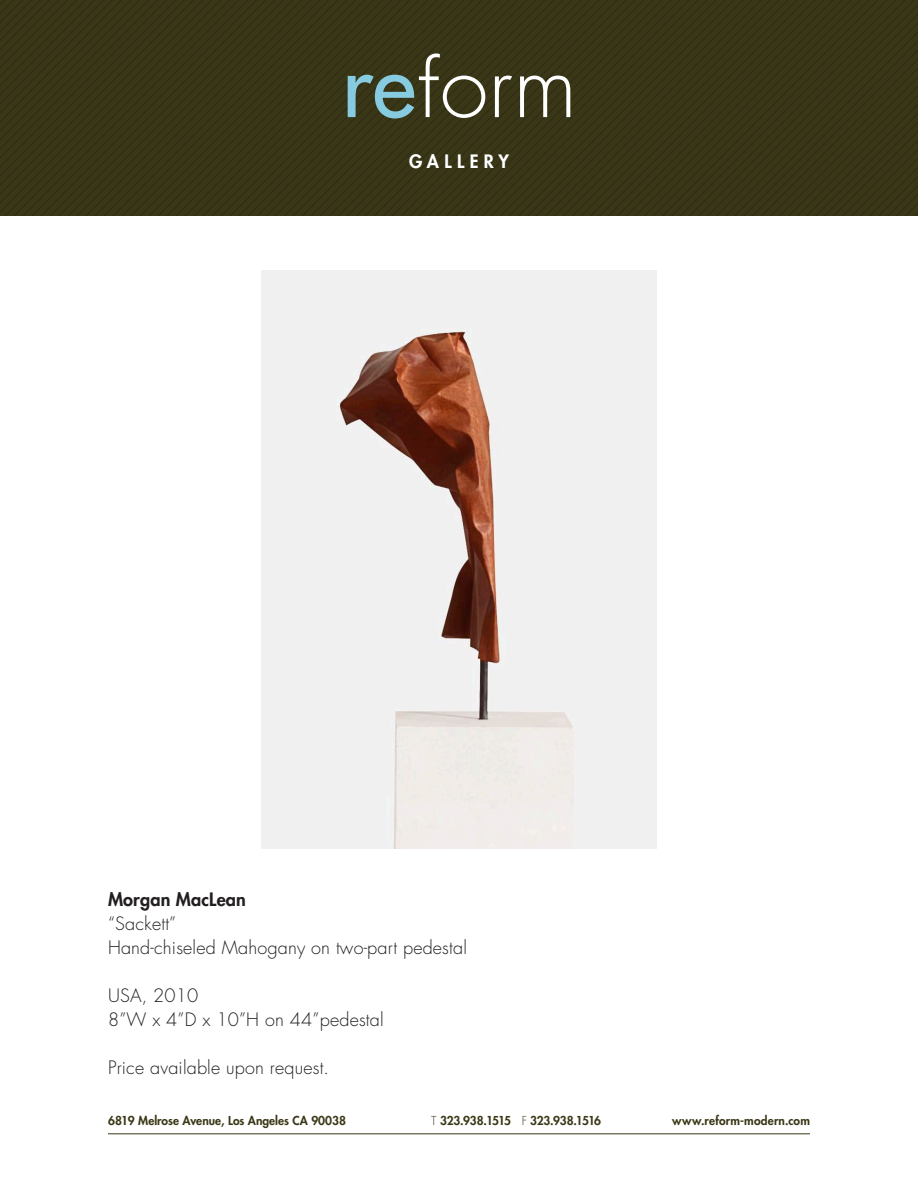
<style>
.page{position:relative;width:918px;height:1188px;background:#fff}
.page>*{position:absolute;margin:0;border:0;box-sizing:border-box;transform-origin:0 0}
.t1{font:300 18px "Futura Std";letter-spacing:.01em;color:#231f20}
.t2{font:800 18px "Futura Std";letter-spacing:.01em;color:#231f20}
.t3{font:800 18px "Futura Std";letter-spacing:.3em;color:#fff}
.t4{font:800 12px "Futura Std";color:#3b3817}
.t5{font:800 12px "Futura Std";letter-spacing:-.02em;color:#3b3817}
.s1{font-weight:300}
</style>
<div class="page">
<img style="left:0;top:0;width:918px;height:216px">
<svg style="left:348px;top:53px;width:222px;height:66px;background:#565a45"></svg>
<hr style="left:108px;top:1134px;width:702px;height:1px;background:#3b3817">
<img style="left:261px;top:270px;width:396px;height:578px">
<p class="t3" style="left:409px;top:150px;width:101px">GALLERY</p>
<p class="t2" style="left:108px;top:888px;width:140px">Morgan MacLean</p>
<p class="t1" style="left:108px;top:912px;width:70px">“Sackett”</p>
<p class="t1" style="left:108px;top:936px;width:361px">Hand-chiseled Mahogany on two-part pedestal</p>
<p class="t1" style="left:108px;top:984px;width:92px">USA, 2010</p>
<p class="t1" style="left:108px;top:1008px;width:277px">8”W x 4”D x 10”H on 44”pedestal</p>
<p class="t1" style="left:108px;top:1056px;width:223px">Price available upon request.</p>
<p class="t4" style="left:108px;top:1113px;width:240px">6819 Melrose Avenue, Los Angeles CA 90038</p>
<p class="t5" style="left:431px;top:1113px;width:172px"><span class="s1">T</span> 323.938.1515 <span class="s1">F</span> 323.938.1516</p>
<p class="t4" style="left:672px;top:1113px;width:139px">www.reform-modern.com</p>
</div>
